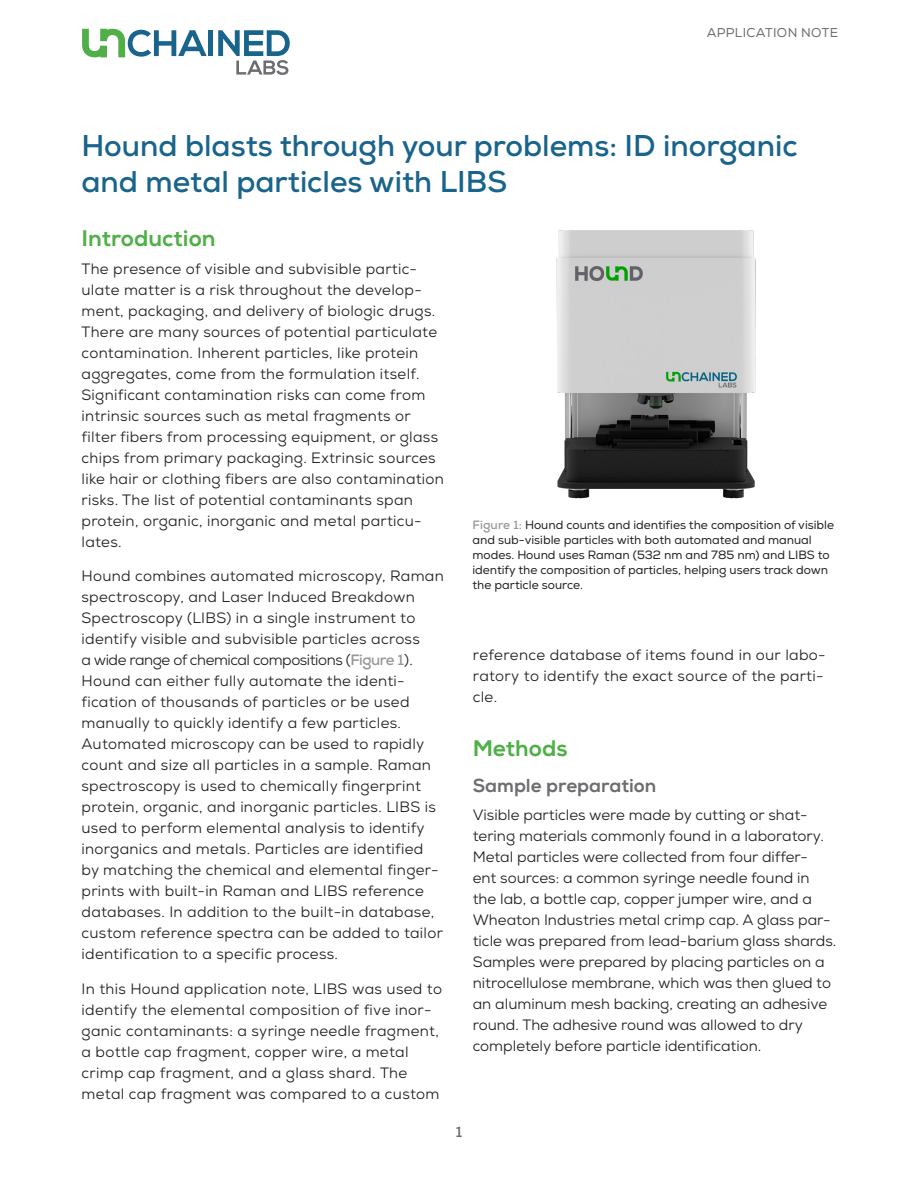
<style>
.page{position:relative;width:918px;height:1188px;background:#fff}
.page>*{position:absolute;margin:0;border:0;box-sizing:border-box;transform-origin:0 0}
.t1{font:700 30px/36px "Nexa";color:#19648c}
.header_1{font:22.5px "Nexa X Bold";color:#50af47}
.header_3{font:18.75px "Nexa X Bold";color:#6c6d70}
.body{font:15px/21px "Nexa";letter-spacing:.02em;color:#231f20}
.body-2{font:15px/21px "Nexa";color:#231f20}
.t2{font:700 15px "Nexa";color:#6c6d70}
.t3{font:12.75px "Nexa";letter-spacing:.03em;color:#6c6d70}
.t4{font:12px/15px "Nexa";color:#231f20}
.s1{font-weight:700;color:#95979a}
</style>
<div class="page">
<div style="left:208px;top:30px;width:5px;height:26px;background:#19648c"></div>
<svg style="left:218px;top:30px;width:72px;height:45px"></svg>
<svg style="left:82px;top:29px;width:125px;height:28px"></svg>
<img style="left:556px;top:230px;width:200px;height:269px">
<p class="t3" style="left:707px;top:25px;width:133px">Application N ote</p>
<p class="t1" style="left:82px;top:128px;width:718px">Hound blasts through your problems: ID inorganic and metal particles with LIBS</p>
<p class="header_1" style="left:82px;top:224px;width:136px">Introduction</p>
<p class="body" style="left:82px;top:258px;width:364px">The presence of visible and subvisible partic&shy;ulate matter is a risk throughout the develop&shy;ment, packaging, and delivery of biologic drugs.<br>There are many sources of potential particulate contamination. Inherent particles, like protein aggregates, come from the formulation itself.<br>Significant contamination risks can come from intrinsic sources such as metal fragments or filter fibers from processing equipment, or glass chips from primary packaging. Extrinsic sources like hair or clothing fibers are also contamination risks. The list of potential contaminants span protein, organic, inorganic and metal particu&shy;lates.</p>
<p class="body" style="left:82px;top:566px;width:364px">Hound combines automated microscopy, Raman spectroscopy, and Laser Induced Breakdown Spectroscopy (LIBS) in a single instrument to identify visible and subvisible particles across<br>a wide range of chemical compositions (<span class="s1">Figure 1</span>).<br>Hound can either fully automate the identi&shy;fication of thousands of particles or be used manually to quickly identify a few particles.<br>Automated microscopy can be used to rapidly count and size all particles in a sample. Raman spectroscopy is used to chemically fingerprint protein, organic, and inorganic particles. LIBS is used to perform elemental analysis to identify inorganics and metals. Particles are identified by matching the chemical and elemental finger&shy;prints with built-in Raman and LIBS reference databases. In addition to the built-in database, custom reference spectra can be added to tailor identification to a specific process.</p>
<p class="body" style="left:82px;top:978px;width:362px">In this Hound application note, LIBS was used to identify the elemental composition of five inor&shy;ganic contaminants: a syringe needle fragment, a bottle cap fragment, copper wire, a metal crimp cap fragment, and a glass shard. The metal cap fragment was compared to a custom</p>
<p class="t4" style="left:472px;top:517px;width:363px"><span class="s1">Figure 1:</span> Hound counts and identifies the composition of visible and sub-visible particles with both automated and manual modes. Hound uses Raman (532 nm and 785 nm) and LI BS to identify the composition of particles, helping users track down the particle source.</p>
<p class="body" style="left:473px;top:644px;width:354px">reference database of items found in our labo&shy;ratory to identify the exact source of the parti&shy;cle.</p>
<p class="header_1" style="left:473px;top:734px;width:96px">Methods</p>
<p class="header_3" style="left:473px;top:774px;width:185px">Sample preparation</p>
<p class="body-2" style="left:473px;top:804px;width:365px">Visible particles were made by cutting or shat&shy;tering materials commonly found in a laboratory.<br>Metal particles were collected from four differ-<br>ent sources: a common syringe needle found in the lab, a bottle cap, copper jumper wire, and a Wheaton Industries metal crimp cap. A glass par&shy;ticle was prepared from lead-barium glass shards.<br>Samples were prepared by placing particles on a nitrocellulose membrane, which was then glued to an aluminum mesh backing, creating an adhesive round. The adhesive round was allowed to dry completely before particle identification.</p>
<p class="t2" style="left:456px;top:1122px;width:8px">1</p>
</div>
